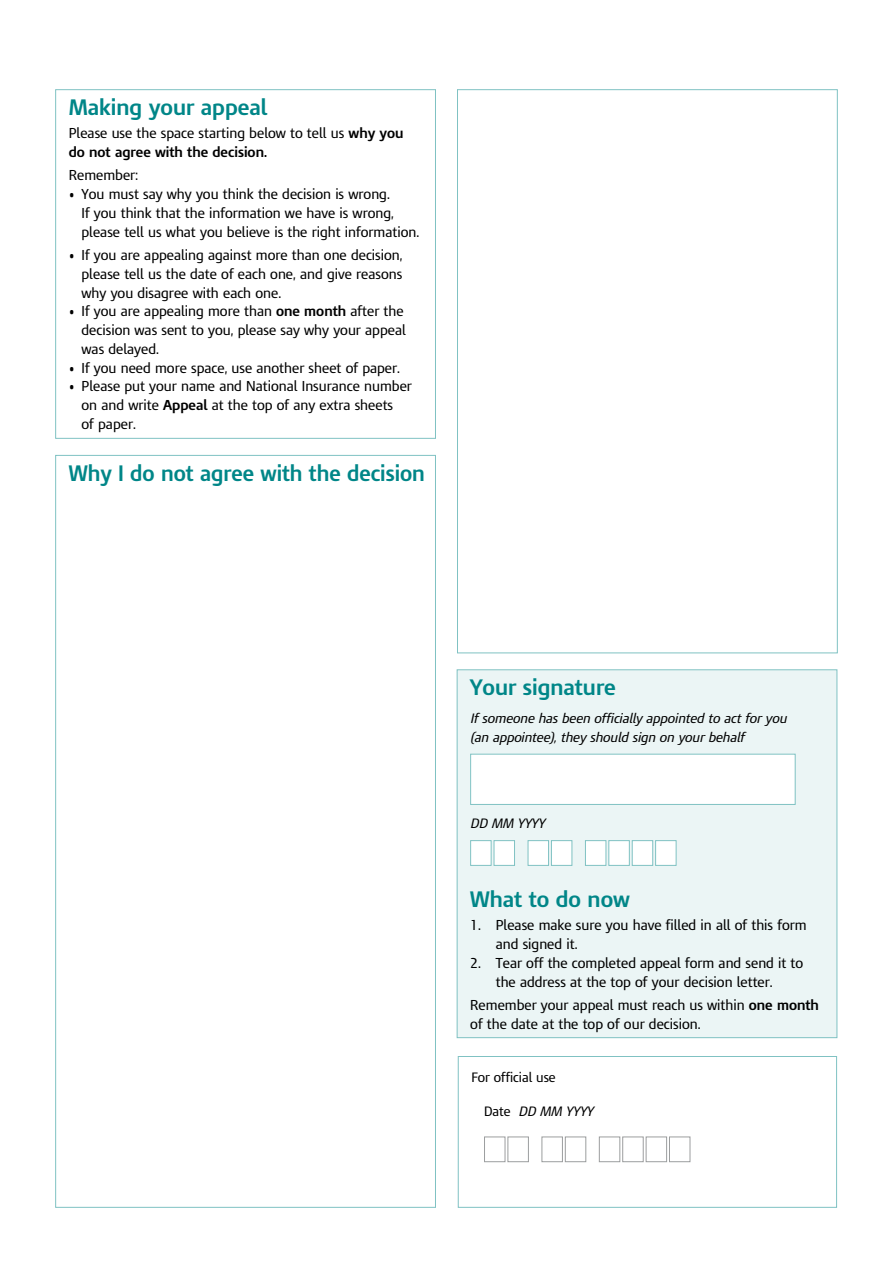
<style>
.page{position:relative;width:893px;height:1263px;background:#fff}
.page>*{position:absolute;margin:0;border:0;box-sizing:border-box;transform-origin:0 0}
.t1{font:700 21px "HMRC Modena";color:#008688}
.t2{font:13.5px/18.8px "HMRC Modena";color:#000}
.t3{font:italic 12.75px/18.8px "HMRC Modena";color:#000}
.t4{font:12.75px "HMRC Modena";color:#000}
.s1{font-weight:700}
.s2{font-style:normal}
</style>
<div class="page">
<div style="left:55px;top:89px;width:381px;height:350px;border:1px solid #80c2c3"></div>
<div style="left:484px;top:1136px;width:21px;height:26px;background:#fff;border:1px solid #9c9e9f"></div>
<div style="left:507px;top:1136px;width:22px;height:26px;background:#fff;border:1px solid #9c9e9f"></div>
<div style="left:542px;top:1136px;width:21px;height:26px;background:#fff;border:1px solid #9c9e9f"></div>
<div style="left:565px;top:1136px;width:21px;height:26px;background:#fff;border:1px solid #9c9e9f"></div>
<div style="left:599px;top:1136px;width:21px;height:26px;background:#fff;border:1px solid #9c9e9f"></div>
<div style="left:622px;top:1136px;width:22px;height:26px;background:#fff;border:1px solid #9c9e9f"></div>
<div style="left:646px;top:1136px;width:21px;height:26px;background:#fff;border:1px solid #9c9e9f"></div>
<div style="left:669px;top:1136px;width:21px;height:26px;background:#fff;border:1px solid #9c9e9f"></div>
<div style="left:458px;top:1056px;width:379px;height:152px;border:1px solid #80c2c3"></div>
<div style="left:457px;top:670px;width:380px;height:368px;background:#ebf5f5"></div>
<div style="left:471px;top:754px;width:324px;height:50px;background:#fff"></div>
<div style="left:470px;top:754px;width:325px;height:51px;border:1px solid #80c2c3"></div>
<div style="left:470px;top:840px;width:21px;height:26px;background:#fff;border:1px solid #80c2c3"></div>
<div style="left:494px;top:840px;width:21px;height:26px;background:#fff;border:1px solid #80c2c3"></div>
<div style="left:528px;top:840px;width:21px;height:26px;background:#fff;border:1px solid #80c2c3"></div>
<div style="left:551px;top:840px;width:21px;height:26px;background:#fff;border:1px solid #80c2c3"></div>
<div style="left:585px;top:840px;width:21px;height:26px;background:#fff;border:1px solid #80c2c3"></div>
<div style="left:608px;top:840px;width:22px;height:26px;background:#fff;border:1px solid #80c2c3"></div>
<div style="left:632px;top:840px;width:21px;height:26px;background:#fff;border:1px solid #80c2c3"></div>
<div style="left:655px;top:840px;width:21px;height:26px;background:#fff;border:1px solid #80c2c3"></div>
<div style="left:457px;top:669px;width:380px;height:369px;border:1px solid #80c2c3"></div>
<h1 class="t1" style="left:69px;top:94px;width:200px">Making your appeal</h1>
<p class="t2" style="left:69px;top:124px;width:336px">Please use the space starting below to tell us <span class="s1">why you do not agree with the decision.</span></p>
<p class="t2" style="left:69px;top:166px;width:71px">Remember:</p>
<p class="t2" style="left:82px;top:185px;width:339px;text-indent:-13px">• You must say why you think the decision is wrong.<br>If you think that the information we have is wrong, please tell us what you believe is the right information.</p>
<p class="t2" style="left:82px;top:246px;width:323px;text-align:justify;text-indent:-13px">• If you are appealing against more than one decision, please tell us the date of each one, and give reasons why you disagree with each one.</p>
<p class="t2" style="left:82px;top:302px;width:326px;text-indent:-13px">• If you are appealing more than <span class="s1">one month</span> after the decision was sent to you, please say why your appeal was delayed.</p>
<p class="t2" style="left:69px;top:358px;width:333px">• If you need more space, use another sheet of paper.</p>
<p class="t2" style="left:82px;top:377px;width:332px;text-indent:-13px">• Please put your name and National Insurance number on and write <span class="s1">Appeal</span> at the top of any extra sheets<br>of paper.</p>
<h1 class="t1" style="left:69px;top:460px;width:358px">Why I do not agree with the decision</h1>
<h1 class="t1" style="left:470px;top:674px;width:147px">Your signature</h1>
<p class="t3" style="left:470px;top:709px;width:318px">If someone has been officially appointed to act for you (an appointee), they should sign on your behalf</p>
<p class="t3" style="left:470px;top:814px;width:76px">DD MM YYYY</p>
<h1 class="t1" style="left:470px;top:886px;width:161px">What to do now</h1>
<p class="t2" style="left:496px;top:916px;width:312px;text-indent:-26px">1. Please make sure you have filled in all of this form and signed it.</p>
<p class="t2" style="left:470px;top:953px;width:335px;text-align:center">2. Tear off the completed appeal form and send it to the address at the top of your decision letter.</p>
<p class="t2" style="left:470px;top:996px;width:350px">Remember your appeal must reach us within <span class="s1">one month </span>of the date at the top of our decision.</p>
<p class="t4" style="left:471px;top:1070px;width:86px">For official use</p>
<p class="t3" style="left:484px;top:1102px;width:111px"><span class="s2">Date</span> DD MM YYYY</p>
</div>
